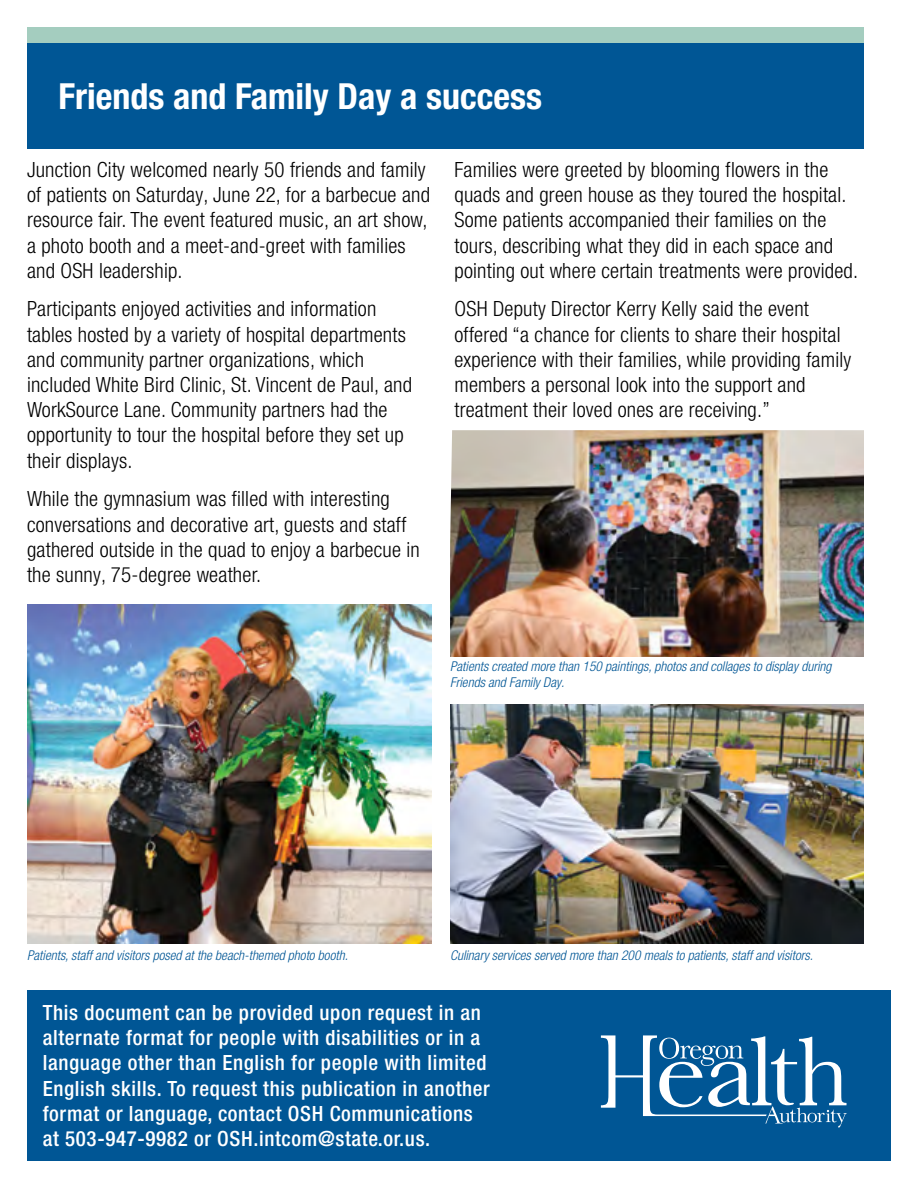
<style>
.page{position:relative;width:918px;height:1188px;background:#fff}
.page>*{position:absolute;margin:0;border:0;box-sizing:border-box;transform-origin:0 0}
.t1{font:700 condensed 36px "Helvetica Neue LT Pro";color:#fff}
.t2{font:300 condensed 21px/25.2px "Helvetica Neue LT Pro";letter-spacing:.01em;color:#000}
.t3{font:500 condensed 21px/25.2px "Helvetica Neue LT Pro";letter-spacing:.03em;color:#fff}
.t4{font:18px "Adobe Garamond Pro";color:#fff}
.t5{font:italic 300 condensed 13.5px/16.2px "Helvetica Neue LT Pro";color:#005695}
</style>
<div class="page">
<div style="left:27px;top:27px;width:837px;height:16px;background:#a4cdbf"></div>
<div style="left:27px;top:43px;width:837px;height:105px;background:#005695"></div>
<img style="left:450px;top:430px;width:414px;height:227px">
<img style="left:450px;top:705px;width:414px;height:238px">
<img style="left:27px;top:605px;width:405px;height:338px">
<div style="left:27px;top:990px;width:864px;height:171px;background:#005695"></div>
<svg style="left:601px;top:1035px;width:246px;height:93px"></svg>
<h1 class="t1" style="left:58px;top:74px;width:485px">Friends and Family Day a success</h1>
<p class="t2" style="left:27px;top:157px;width:405px">Junction City welcomed nearly 50 friends and family of patients on Saturday, June 22, for a barbecue and resource fair. The event featured music, an art show, a photo booth and a meet-and-greet with families and OSH leadership.</p>
<p class="t2" style="left:27px;top:296px;width:387px">Participants enjoyed activities and information tables hosted by a variety of hospital departments and community partner organizations, which included White Bird Clinic, St. Vincent de Paul, and WorkSource Lane. Community partners had the opportunity to tour the hospital before they set up their displays.</p>
<p class="t2" style="left:27px;top:486px;width:394px">While the gymnasium was filled with interesting conversations and decorative art, guests and staff gathered outside in the quad to enjoy a barbecue in the sunny, 75-degree weather.</p>
<p class="t2" style="left:454px;top:157px;width:405px">Families were greeted by blooming flowers in the quads and green house as they toured the hospital.<br>Some patients accompanied their families on the tours, describing what they did in each space and pointing out where certain treatments were provided.</p>
<p class="t2" style="left:454px;top:296px;width:398px">OSH Deputy Director Kerry Kelly said the event offered “a chance for clients to share their hospital experience with their families, while providing family members a personal look into the support and treatment their loved ones are receiving.”</p>
<p class="t5" style="left:450px;top:658px;width:383px">Patients created more than 150 paintings, photos and collages to display during<br>Friends and Family Day.</p>
<p class="t5" style="left:27px;top:947px;width:322px">Patients, staff and visitors posed at the beach-themed photo booth.</p>
<p class="t5" style="left:450px;top:947px;width:365px">Culinary services served more than 200 meals to patients, staff and visitors.</p>
<p class="t3" style="left:43px;top:1000px;width:449px">This document can be provided upon request in an alternate format for people with disabilities or in a language other than English for people with limited English skills. To request this publication in another format or language, contact OSH Communications at 503-947-9982 or OSH.intcom@state.or.us.</p>
<p class="t4" style="left:34px;top:1135px;width:19px">20</p>
</div>
